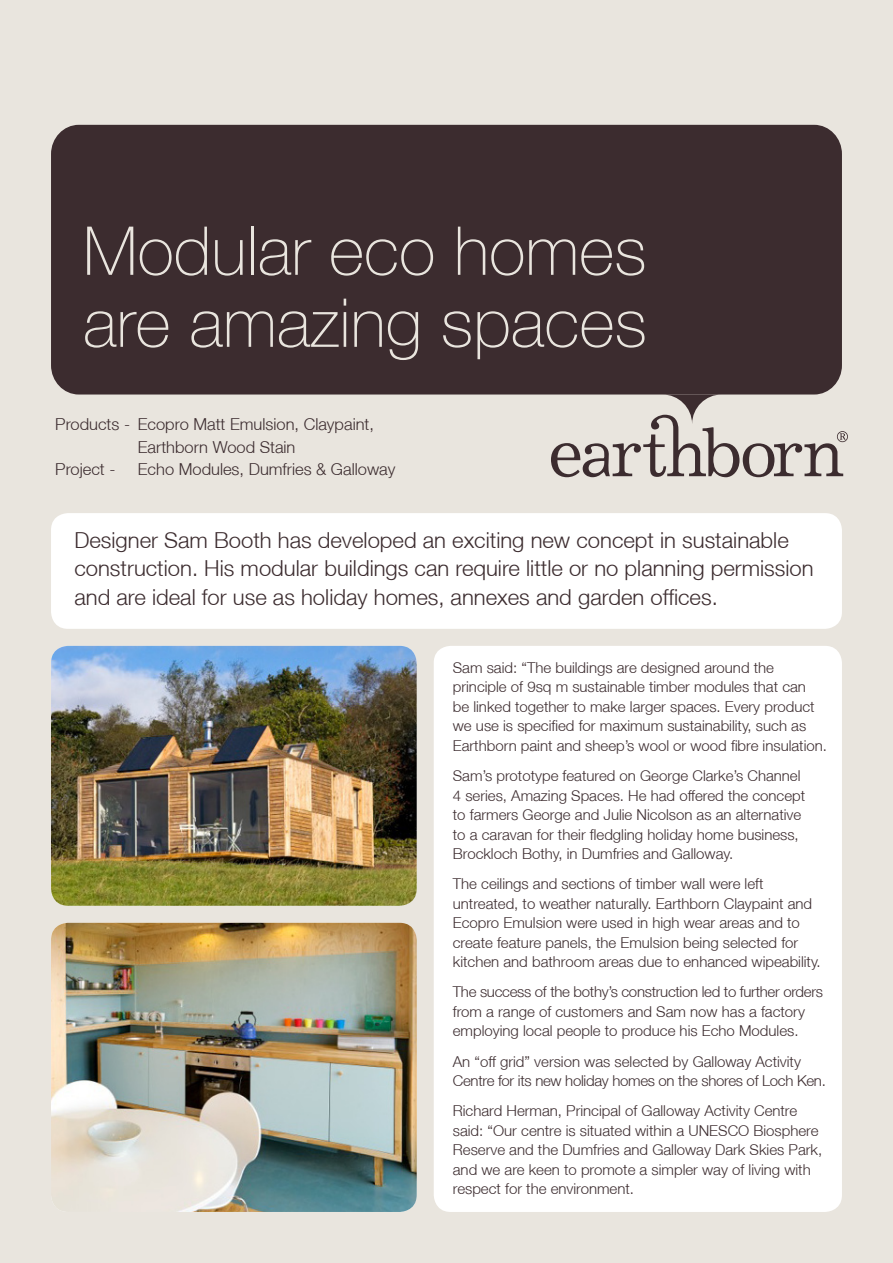
<style>
.page{position:relative;width:893px;height:1263px;background:#e9e5de}
.page>*{position:absolute;margin:0;border:0;box-sizing:border-box;transform-origin:0 0}
.Bubble_Text_Head{font:100 67.5px/72px "Helvetica Neue LT";color:#e9e5de}
.Notes_body_text_opti{font:300 22.05px/28.5px "Helvetica Neue LT";color:#3c2c2f}
.Bubble_Text_Subhead{font:300 16.5px/22.5px "Helvetica Neue LT";color:#3c2c2f;text-align:center}
.Notes_body_text_opti-2{font:300 15px/19.5px "Helvetica Neue LT";color:#3c2c2f}
.Notes_body_text_opti-3{font:300 15px/19.5px "Helvetica Neue LT";letter-spacing:-.02em;color:#3c2c2f}
</style>
<div class="page">
<div style="left:434px;top:646px;width:408px;height:566px;background:#fff;border-radius:17px"></div>
<div style="left:51px;top:513px;width:791px;height:116px;background:#fff;border-radius:17px"></div>
<img style="left:51px;top:923px;width:366px;height:289px">
<svg style="left:551px;top:394px;width:297px;height:83px"></svg>
<div style="left:51px;top:125px;width:791px;height:269px;background:#3c2c2f;border-radius:28px"></div>
<img style="left:51px;top:646px;width:366px;height:260px">
<p class="Bubble_Text_Head" style="left:83px;top:215px;width:565px">Modular eco homes are amazing spaces</p>
<p class="Bubble_Text_Subhead" style="left:55px;top:413px;width:320px">Products - Ecopro Matt Emulsion, Claypaint,<br>Earthborn Wood Stain</p>
<p class="Bubble_Text_Subhead" style="left:55px;top:458px;width:62px">Project -</p>
<p class="Bubble_Text_Subhead" style="left:138px;top:458px;width:259px">Echo Modules, Dumfries &amp; Galloway</p>
<p class="Notes_body_text_opti" style="left:74px;top:525px;width:741px">Designer Sam Booth has developed an exciting new concept in sustainable construction. His modular buildings can require little or no planning permission and are ideal for use as holiday homes, annexes and garden offices.</p>
<p class="Notes_body_text_opti-2" style="left:453px;top:658px;width:376px">Sam said: “The buildings are designed around the principle of 9sq m sustainable timber modules that can<br>be linked together to make larger spaces. Every product we use is specified for maximum sustainability, such as Earthborn paint and sheep’s wool or wood fibre insulation.</p>
<p class="Notes_body_text_opti-2" style="left:453px;top:766px;width:354px">Sam’s prototype featured on George Clarke’s Channel 4 series, Amazing Spaces. He had offered the concept to farmers George and Julie Nicolson as an alternative to a caravan for their fledgling holiday home business, Brockloch Bothy, in Dumfries and Galloway.</p>
<p class="Notes_body_text_opti-2" style="left:453px;top:874px;width:369px">The ceilings and sections of timber wall were left untreated, to weather naturally. Earthborn Claypaint and Ecopro Emulsion were used in high wear areas and to create feature panels, the Emulsion being selected for kitchen and bathroom areas due to enhanced wipeability.</p>
<p class="Notes_body_text_opti-2" style="left:453px;top:982px;width:372px">The success of the bothy’s construction led to further orders from a range of customers and Sam now has a factory employing local people to produce his Echo Modules.</p>
<p class="Notes_body_text_opti-3" style="left:453px;top:1051px;width:374px">An “off grid” version was selected by Galloway Activity<br>Centre for its new holiday homes on the shores of Loch Ken.</p>
<p class="Notes_body_text_opti-2" style="left:453px;top:1101px;width:371px">Richard Herman, Principal of Galloway Activity Centre said: “Our centre is situated within a UNESCO Biosphere Reserve and the Dumfries and Galloway Dark Skies Park, and we are keen to promote a simpler way of living with respect for the environment.</p>
</div>
